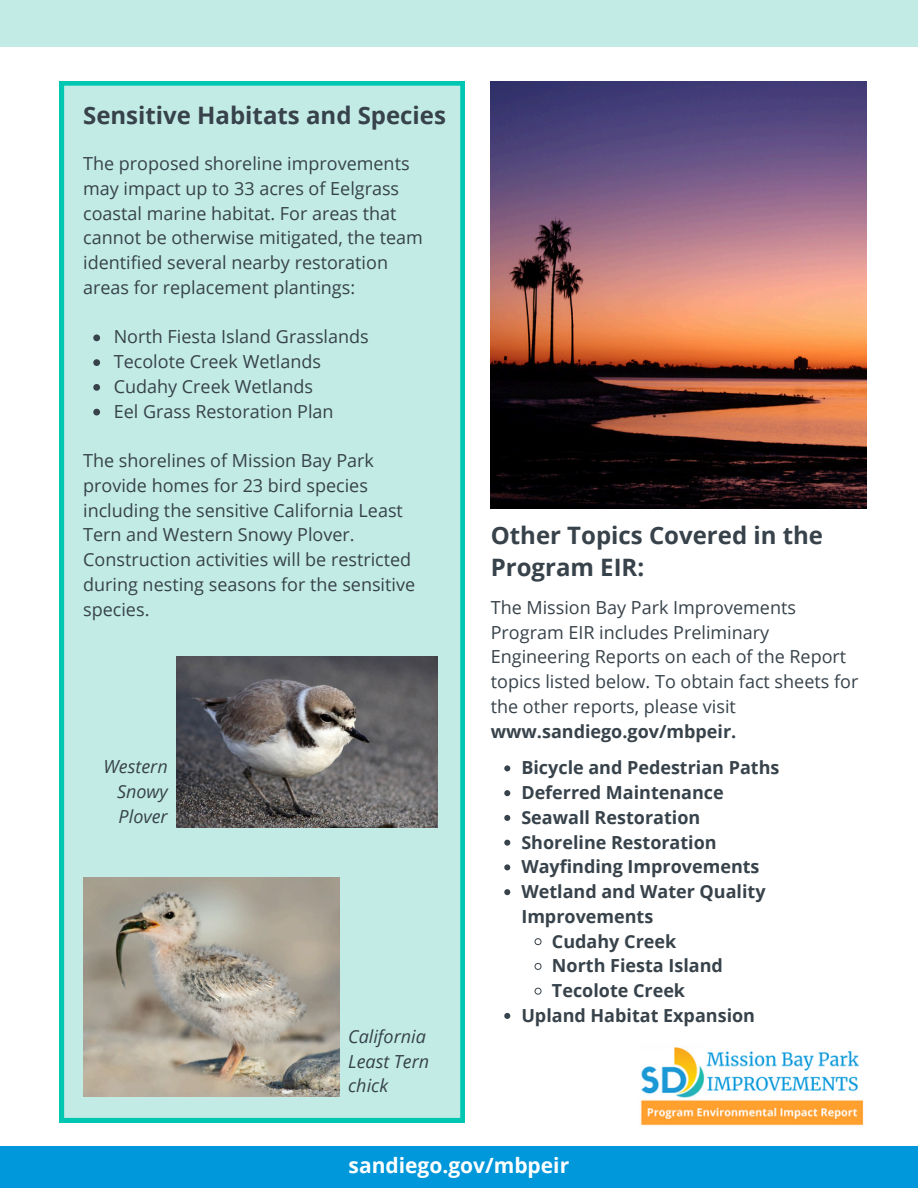
<style>
.page{position:relative;width:918px;height:1188px;background:#fff}
.page>*{position:absolute;margin:0;border:0;box-sizing:border-box;transform-origin:0 0}
.t1{font:700 24px/32.7px "Open Sans";color:#37424a}
.t2{font:700 21px "Open Sans";color:#fff}
.t3{font:18px/24.8px "Open Sans";color:#37424a}
.t4{font:700 18px/24.8px "Open Sans";color:#37424a}
.t5{font:italic 18px/24.8px "Open Sans";color:#37424a}
.s1{font-weight:700}
</style>
<div class="page">
<div style="left:0;top:1147px;width:918px;height:41px;background:#0098db"></div>
<div style="left:0;top:0;width:918px;height:47px;background:#c2ebe6"></div>
<img style="left:640px;top:1047px;width:224px;height:79px">
<div style="left:60px;top:81px;width:405px;height:1041px;background:#c2ebe6"></div>
<img style="left:177px;top:656px;width:261px;height:171px">
<img style="left:83px;top:878px;width:257px;height:218px">
<svg style="left:93px;top:334px;width:7px;height:7px"></svg>
<svg style="left:93px;top:359px;width:7px;height:7px"></svg>
<svg style="left:93px;top:384px;width:7px;height:7px"></svg>
<svg style="left:93px;top:409px;width:7px;height:6px"></svg>
<svg style="left:504px;top:765px;width:6px;height:6px"></svg>
<svg style="left:504px;top:790px;width:6px;height:6px"></svg>
<svg style="left:504px;top:815px;width:6px;height:6px"></svg>
<svg style="left:504px;top:840px;width:6px;height:6px"></svg>
<svg style="left:504px;top:864px;width:6px;height:6px"></svg>
<svg style="left:504px;top:889px;width:6px;height:6px"></svg>
<svg style="left:534px;top:938px;width:8px;height:8px"></svg>
<svg style="left:534px;top:963px;width:8px;height:7px"></svg>
<svg style="left:534px;top:987px;width:8px;height:8px"></svg>
<svg style="left:504px;top:1013px;width:6px;height:6px"></svg>
<img style="left:491px;top:81px;width:376px;height:428px">
<p class="t1" style="left:83px;top:98px;width:364px">Sensitive Habitats and Species</p>
<p class="t3" style="left:83px;top:151px;width:341px">The proposed shoreline improvements may impact up to 33 acres of Eelgrass coastal marine habitat. For areas that cannot be otherwise mitigated, the team identified several nearby restoration areas for replacement plantings:</p>
<p class="t3" style="left:114px;top:324px;width:257px">North Fiesta Island Grasslands</p>
<p class="t3" style="left:114px;top:349px;width:209px">Tecolote Creek Wetlands</p>
<p class="t3" style="left:114px;top:374px;width:201px">Cudahy Creek Wetlands</p>
<p class="t3" style="left:114px;top:398px;width:221px">Eel Grass Restoration Plan</p>
<p class="t3" style="left:83px;top:448px;width:333px">The shorelines of Mission Bay Park provide homes for 23 bird species including the sensitive California Least Tern and Western Snowy Plover.<br>Construction activities will be restricted during nesting seasons for the sensitive species.</p>
<h1 class="t5" style="left:117px;top:754px;width:52px;text-align:justify;text-indent:-13px">Western Snowy Plover</h1>
<p class="t5" style="left:348px;top:1024px;width:83px">California<br>Least Tern chick</p>
<p class="t1" style="left:491px;top:518px;width:334px">Other Topics Covered in the<br>Program EIR:</p>
<p class="t3" style="left:491px;top:595px;width:369px">The Mission Bay Park Improvements Program EIR includes Preliminary Engineering Reports on each of the Report topics listed below. To obtain fact sheets for the other reports, please visit <span class="s1">www.sandiego.gov/mbpeir.</span></p>
<p class="t4" style="left:521px;top:755px;width:260px">Bicycle and Pedestrian Paths</p>
<p class="t4" style="left:521px;top:780px;width:204px">Deferred Maintenance</p>
<p class="t4" style="left:521px;top:805px;width:180px">Seawall Restoration</p>
<p class="t4" style="left:521px;top:829px;width:197px">Shoreline Restoration</p>
<p class="t4" style="left:521px;top:854px;width:240px">Wayfinding Improvements</p>
<p class="t4" style="left:521px;top:879px;width:246px">Wetland and Water Quality<br>Improvements</p>
<p class="t4" style="left:552px;top:928px;width:126px">Cudahy Creek</p>
<p class="t4" style="left:552px;top:953px;width:172px">North Fiesta Island</p>
<p class="t4" style="left:552px;top:978px;width:135px">Tecolote Creek</p>
<p class="t4" style="left:521px;top:1003px;width:235px">Upland Habitat Expansion</p>
<p class="t2" style="left:349px;top:1150px;width:222px">sandiego.gov/mbpeir</p>
</div>
